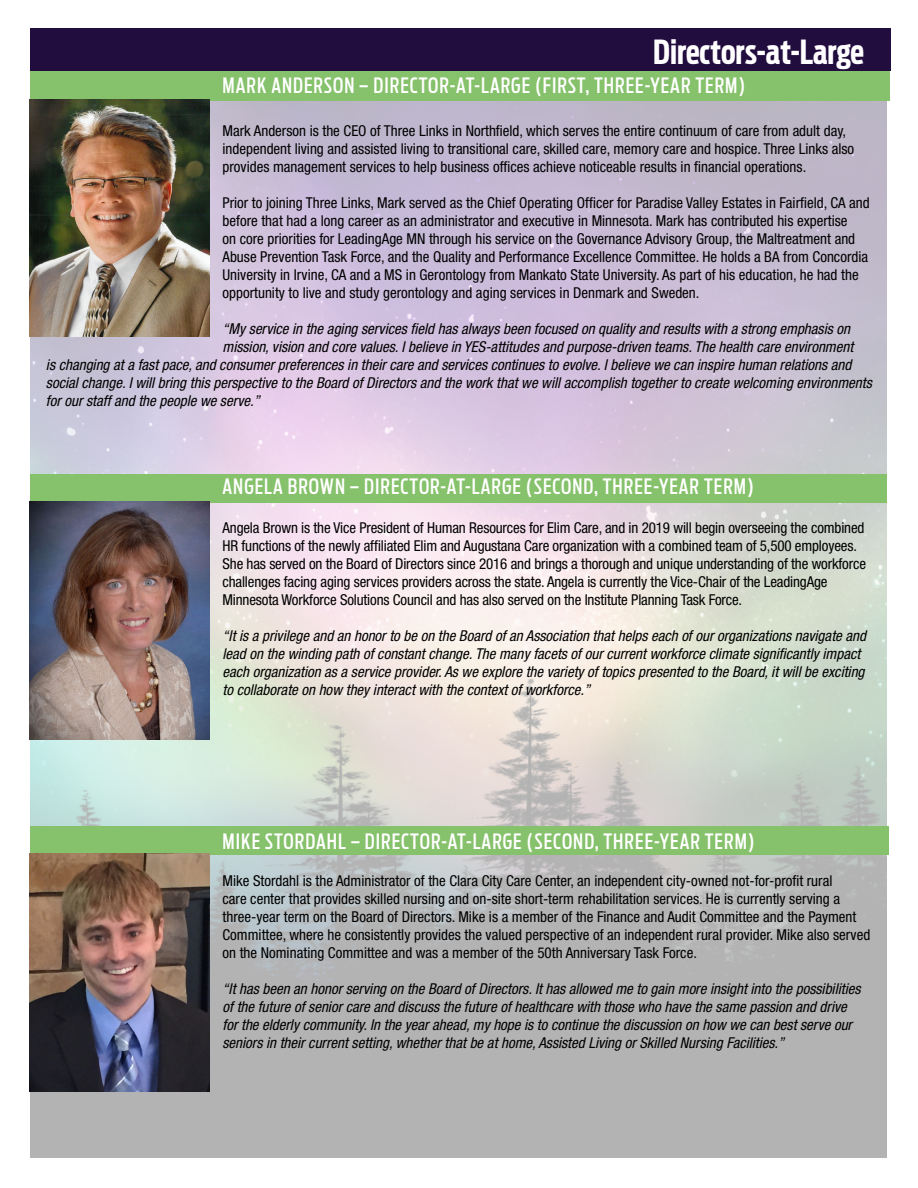
<style>
.page{position:relative;width:918px;height:1188px;background:#fff}
.page>*{position:absolute;margin:0;border:0;box-sizing:border-box;transform-origin:0 0}
.t1{font:700 33px "Antenna Extra Cond";letter-spacing:-.005em;color:#fff}
.t2{font:500 21px "Antenna Extra Cond";letter-spacing:.05em;color:#fff}
.t3{font:condensed 15px/18px "Helvetica Neue";color:#000}
.t4{font:italic condensed 15px/18px "Helvetica Neue";color:#000}
</style>
<div class="page">
<img style="left:30px;top:101px;width:857px;height:1057px">
<div style="left:28px;top:28px;width:863px;height:42px;background:#220d3f"></div>
<div style="left:26px;top:474px;width:861px;height:28px;background:#86c16b"></div>
<div style="left:28px;top:827px;width:860px;height:28px;background:#86c16b"></div>
<div style="left:27px;top:71px;width:863px;height:30px;background:#86c16b"></div>
<div style="left:7px;top:0;width:23px;height:1188px;background:#fff"></div>
<img style="left:30px;top:99px;width:180px;height:238px">
<img style="left:30px;top:502px;width:180px;height:237px">
<img style="left:30px;top:854px;width:180px;height:237px">
<p class="t1" style="left:653px;top:33px;width:212px">Directors-at-Large</p>
<p class="t2" style="left:223px;top:73px;width:524px">MARK ANDERSON – DIRECTOR-AT-LARGE (FIRST, THREE-YEAR TERM)</p>
<p class="t3" style="left:223px;top:122px;width:633px">Mark Anderson is the CEO of Three Links in Northfield, which serves the entire continuum of care from adult day, independent living and assisted living to transitional care, skilled care, memory care and hospice. Three Links also provides management services to help business offices achieve noticeable results in financial operations.</p>
<p class="t3" style="left:223px;top:194px;width:649px">Prior to joining Three Links, Mark served as the Chief Operating Officer for Paradise Valley Estates in Fairfield, CA and before that had a long career as an administrator and executive in Minnesota. Mark has contributed his expertise<br>on core priorities for LeadingAge MN through his service on the Governance Advisory Group, the Maltreatment and Abuse Prevention Task Force, and the Quality and Performance Excellence Committee. He holds a BA from Concordia University in Irvine, CA and a MS in Gerontology from Mankato State University. As part of his education, he had the opportunity to live and study gerontology and aging services in Denmark and Sweden.</p>
<p class="t4" style="left:223px;top:320px;width:629px">“My service in the aging services field has always been focused on quality and results with a strong emphasis on</p>
<p class="t4" style="left:223px;top:338px;width:632px">mission, vision and core values. I believe in YES-attitudes and purpose-driven teams. The health care environment</p>
<p class="t4" style="left:46px;top:356px;width:807px">is changing at a fast pace, and consumer preferences in their care and services continues to evolve. I believe we can inspire human relations and</p>
<p class="t4" style="left:46px;top:374px;width:827px">social change. I will bring this perspective to the Board of Directors and the work that we will accomplish together to create welcoming environments</p>
<p class="t4" style="left:46px;top:392px;width:215px">for our staff and the people we serve.”</p>
<p class="t2" style="left:223px;top:474px;width:533px">ANGELA BROWN – DIRECTOR-AT-LARGE (SECOND, THREE-YEAR TERM)</p>
<p class="t3" style="left:223px;top:518px;width:645px">Angela Brown is the Vice President of Human Resources for Elim Care, and in 2019 will begin overseeing the combined HR functions of the newly affiliated Elim and Augustana Care organization with a combined team of 5,500 employees.<br>She has served on the Board of Directors since 2016 and brings a thorough and unique understanding of the workforce challenges facing aging services providers across the state. Angela is currently the Vice-Chair of the LeadingAge Minnesota Workforce Solutions Council and has also served on the Institute Planning Task Force.</p>
<p class="t4" style="left:223px;top:626px;width:645px">“It is a privilege and an honor to be on the Board of an Association that helps each of our organizations navigate and lead on the winding path of constant change. The many facets of our current workforce climate significantly impact each organization as a service provider. As we explore the variety of topics presented to the Board, it will be exciting to collaborate on how they interact with the context of workforce.”</p>
<p class="t2" style="left:223px;top:829px;width:534px">MIKE STORDAHL – DIRECTOR-AT-LARGE (SECOND, THREE-YEAR TERM)</p>
<p class="t3" style="left:223px;top:871px;width:649px">Mike Stordahl is the Administrator of the Clara City Care Center, an independent city-owned not-for-profit rural<br>care center that provides skilled nursing and on-site short-term rehabilitation services. He is currently serving a three-year term on the Board of Directors. Mike is a member of the Finance and Audit Committee and the Payment Committee, where he consistently provides the valued perspective of an independent rural provider. Mike also served on the Nominating Committee and was a member of the 50th Anniversary Task Force.</p>
<p class="t4" style="left:223px;top:979px;width:639px">“It has been an honor serving on the Board of Directors. It has allowed me to gain more insight into the possibilities of the future of senior care and discuss the future of healthcare with those who have the same passion and drive for the elderly community. In the year ahead, my hope is to continue the discussion on how we can best serve our seniors in their current setting, whether that be at home, Assisted Living or Skilled Nursing Facilities.”</p>
</div>
